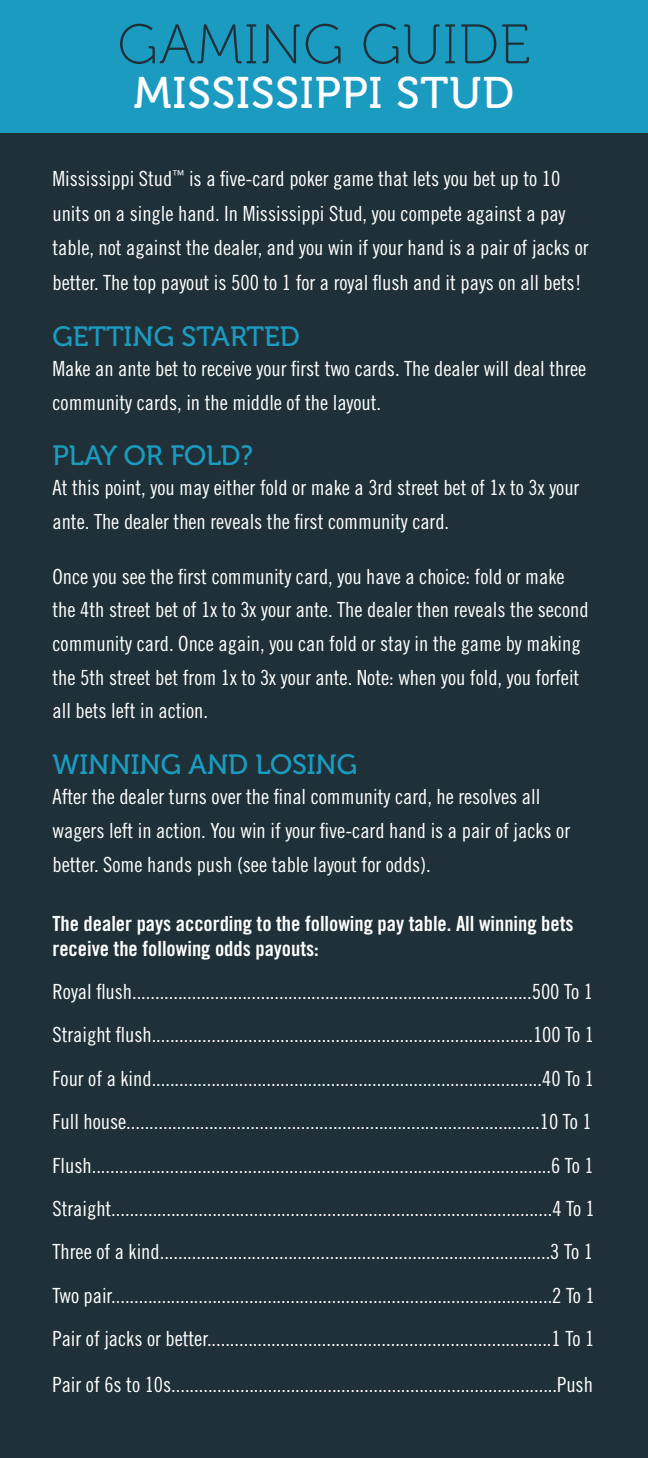
<style>
.page{position:relative;width:648px;height:1458px;background:#1f3038}
.page>*{position:absolute;margin:0;border:0;box-sizing:border-box;transform-origin:0 0}
.t1{font:55.8px "Museo 100";letter-spacing:.02em;color:#1f3038}
.t2{font:44.1px "Museo 500";letter-spacing:.02em;color:#fff}
.t3{font:27.9px "Museo 500";color:#1b9bc0}
.t4{font:20.93px/33.8px "Trade Gothic LT Std Cn 18";color:#fff}
.t5{font:20.93px/24.8px "Trade Gothic LT Std Bd Cn 20";color:#fff}
</style>
<div class="page">
<div style="left:0;top:0;width:648px;height:133px;background:#1b9bc0"></div>
<h1 class="t1" style="left:118px;top:15px;width:414px">GAMING GUIDE</h1>
<h2 class="t2" style="left:134px;top:68px;width:382px">MISSISSIPPI STUD</h2>
<p class="t4" style="left:53px;top:161px;width:538px;line-height:34.9px">Mississippi Stud<sup>™</sup> is a five-card poker game that lets you bet up to 10 units on a single hand. In Mississippi Stud, you compete against a pay table, not against the dealer, and you win if your hand is a pair of jacks or better. The top payout is 500 to 1 for a royal flush and it pays on all bets!</p>
<h3 class="t3" style="left:53px;top:321px;width:249px">GETTING STARTED</h3>
<p class="t4" style="left:53px;top:351px;width:535px">Make an ante bet to receive your first two cards. The dealer will deal three community cards, in the middle of the layout.</p>
<h3 class="t3" style="left:53px;top:440px;width:202px">PLAY OR FOLD?</h3>
<p class="t4" style="left:53px;top:471px;width:528px">At this point, you may either fold or make a 3rd street bet of 1x to 3x your ante. The dealer then reveals the first community card.</p>
<p class="t4" style="left:53px;top:559px;width:538px">Once you see the first community card, you have a choice: fold or make the 4th street bet of 1x to 3x your ante. The dealer then reveals the second community card. Once again, you can fold or stay in the game by making the 5th street bet from 1x to 3x your ante. Note: when you fold, you forfeit all bets left in action.</p>
<h3 class="t3" style="left:53px;top:749px;width:306px">WINNING AND LOSING</h3>
<p class="t4" style="left:53px;top:780px;width:519px">After the dealer turns over the final community card, he resolves all wagers left in action. You win if your five-card hand is a pair of jacks or better. Some hands push (see table layout for odds).</p>
<p class="t5" style="left:53px;top:911px;width:523px">The dealer pays according to the following pay table. All winning bets receive the following odds payouts:</p>
<p class="t4" style="left:53px;top:970px;width:544px;line-height:43.4px">Royal flush.......................................................................................500 To 1<br>Straight flush...................................................................................100 To 1<br>Four of a kind.....................................................................................40 To 1<br>Full house..........................................................................................10 To 1<br>Flush....................................................................................................6 To 1<br>Straight................................................................................................4 To 1<br>Three of a kind.....................................................................................3 To 1<br>Two pair................................................................................................2 To 1<br>Pair of jacks or better...........................................................................1 To 1</p>
<p class="t4" style="left:53px;top:1367px;width:542px">Pair of 6s to 10s....................................................................................Push</p>
</div>
